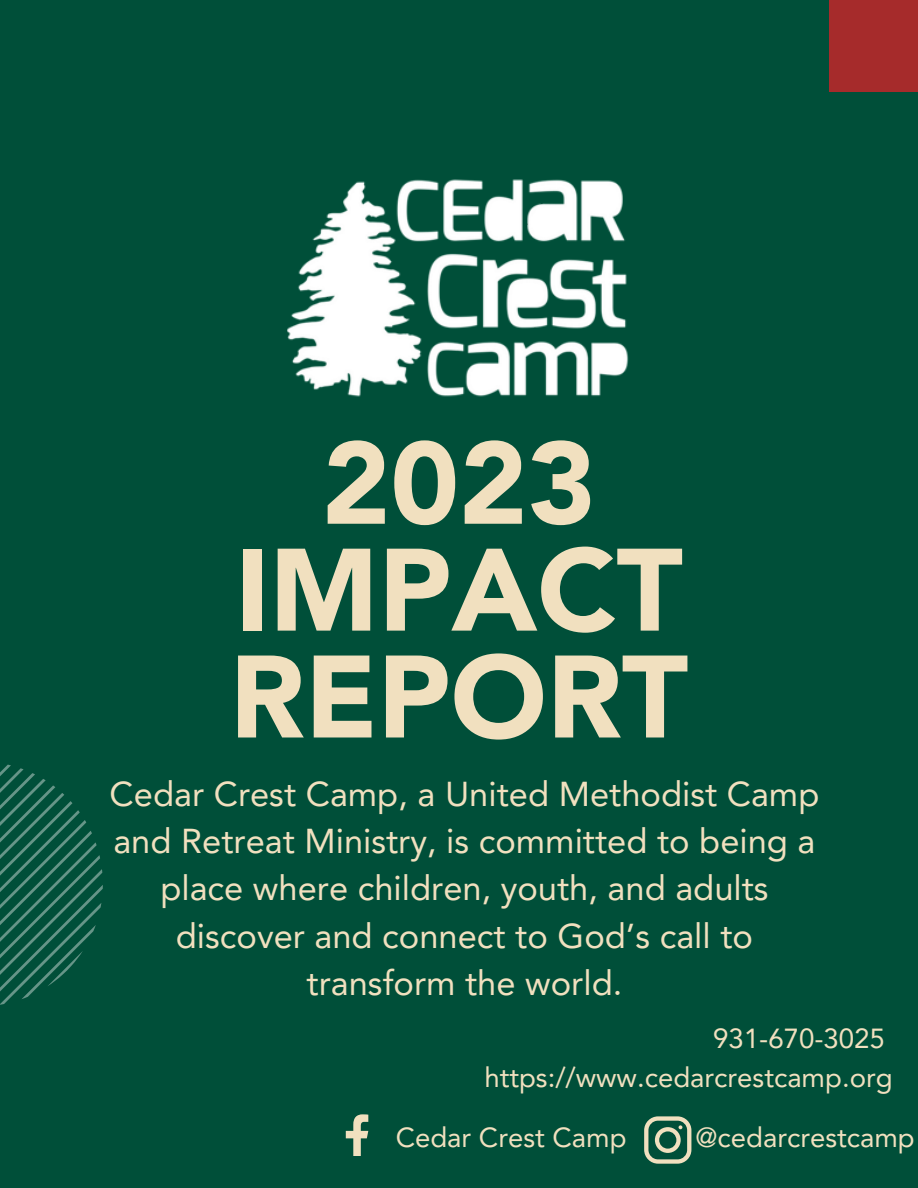
<style>
.page{position:relative;width:918px;height:1188px;background:#004f39}
.page>*{position:absolute;margin:0;border:0;box-sizing:border-box;transform-origin:0 0}
.t1{font:900 115.8px/106.8px "Avenir LT Pro";color:#f1e0bf}
.t2{font:34.5px/47.2px "Avenir LT Pro";color:#f1e0bf;text-align:center}
.t3{font:27.6px "Avenir LT Pro";color:#f1e0bf}
</style>
<div class="page">
<div style="left:829px;top:0;width:89px;height:92px;background:#a62b2b"></div>
<svg style="left:0;top:764px;width:103px;height:241px"></svg>
<img style="left:287px;top:179px;width:342px;height:218px">
<svg style="left:346px;top:1114px;width:22px;height:42px"></svg>
<svg style="left:644px;top:1116px;width:47px;height:48px"></svg>
<p class="t1" style="left:322px;top:441px;width:276px">2023</p>
<p class="t1" style="left:230px;top:548px;width:460px">IMPACT<br>REPORT</p>
<p class="t2" style="left:110px;top:773px;width:711px">Cedar Crest Camp, a United Methodist Camp and Retreat Ministry, is committed to being a place where children, youth, and adults discover and connect to God’s call to transform the world.</p>
<p class="t3" style="left:713px;top:1027px;width:173px">931-670-3025</p>
<p class="t3" style="left:484px;top:1066px;width:410px">https://www.cedarcrestcamp.org</p>
<p class="t3" style="left:396px;top:1126px;width:232px">Cedar Crest Camp</p>
<p class="t3" style="left:695px;top:1126px;width:221px">@cedarcrestcamp</p>
</div>
